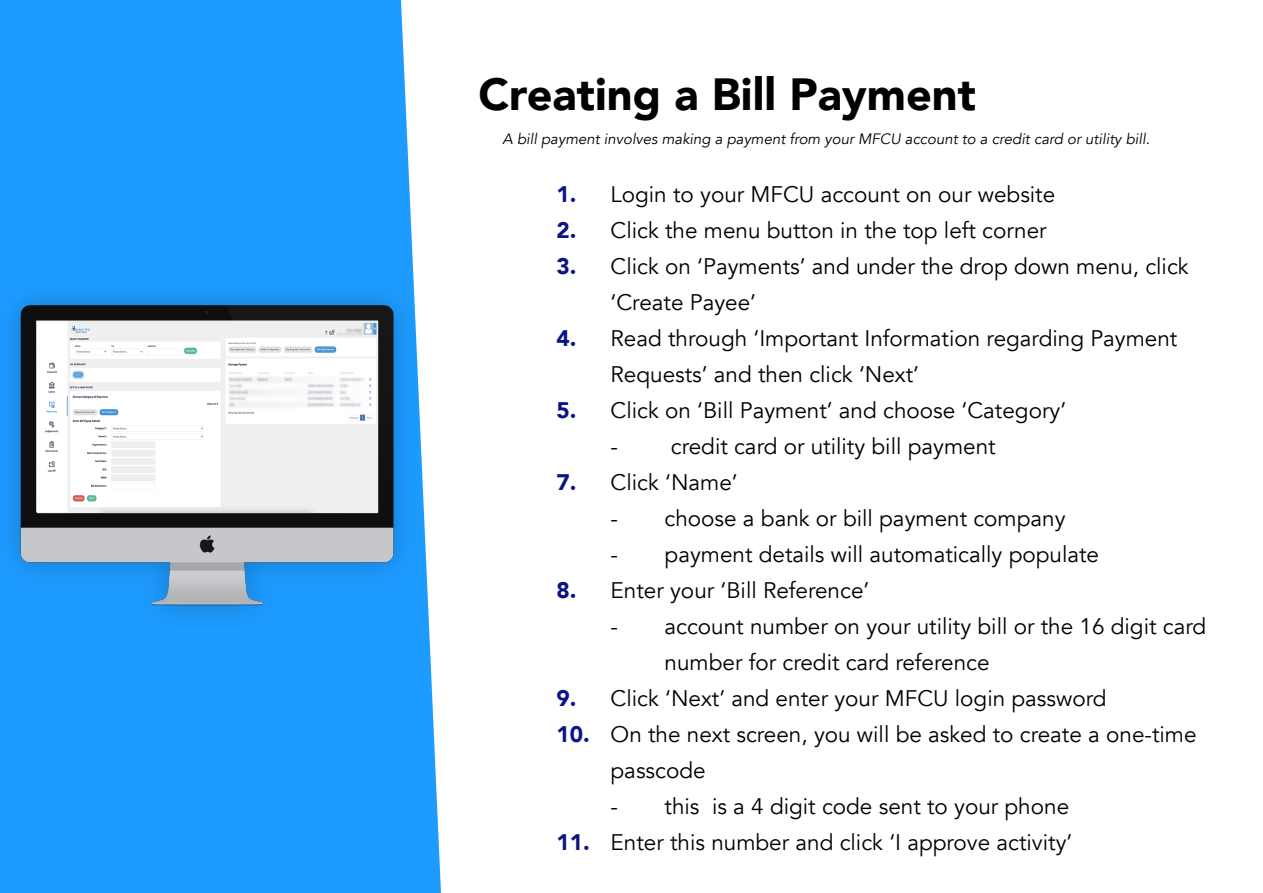
<style>
.page{position:relative;width:1263px;height:893px;background:#fff}
.page>*{position:absolute;margin:0;border:0;box-sizing:border-box;transform-origin:0 0}
.t1{font:900 45px "Avenir";color:#000}
.t2{font:22.5px/36px "Avenir";color:#000}
.t3{font:italic 15px "Avenir";color:#000}
.s1{font-weight:900;color:#0a1482}
</style>
<div class="page">
<div style="left:0;top:0;width:441px;height:893px;background:#1e9bff"></div>
<img style="left:0;top:239px;width:441px;height:418px">
<p class="t1" style="left:478px;top:56px;width:499px">Creating a Bill Payment</p>
<p class="t3" style="left:502px;top:130px;width:649px">A bill payment involves making a payment from your MFCU account to a credit card or utility bill.</p>
<p class="t2" style="left:556px;top:177px;width:500px"><span class="s1">1.</span> Login to your MFCU account on our website</p>
<p class="t2" style="left:556px;top:213px;width:492px"><span class="s1">2.</span> Click the menu button in the top left corner</p>
<p class="t2" style="left:610px;top:249px;width:580px;text-indent:-54px"><span class="s1">3.</span> Click on ‘Payments’ and under the drop down menu, click ‘Create Payee’</p>
<p class="t2" style="left:610px;top:321px;width:568px;text-indent:-54px"><span class="s1">4.</span> Read through ‘Important Information regarding Payment<br>Requests’ and then click ‘Next’</p>
<p class="t2" style="left:556px;top:393px;width:511px"><span class="s1">5.</span> Click on ‘Bill Payment’ and choose ‘Category’</p>
<p class="t2" style="left:610px;top:429px;width:387px">- credit card or utility bill payment</p>
<p class="t2" style="left:556px;top:465px;width:183px"><span class="s1">7.</span> Click ‘Name’</p>
<p class="t2" style="left:610px;top:501px;width:456px">- choose a bank or bill payment company</p>
<p class="t2" style="left:610px;top:537px;width:490px">- payment details will automatically populate</p>
<p class="t2" style="left:556px;top:573px;width:314px"><span class="s1">8.</span> Enter your ‘Bill Reference’</p>
<p class="t2" style="left:664px;top:609px;width:543px;text-indent:-54px">- account number on your utility bill or the 16 digit card number for credit card reference</p>
<p class="t2" style="left:556px;top:681px;width:551px"><span class="s1">9.</span> Click ‘Next’ and enter your MFCU login password</p>
<p class="t2" style="left:610px;top:717px;width:587px;text-indent:-54px"><span class="s1">10.</span> On the next screen, you will be asked to create a one-time passcode</p>
<p class="t2" style="left:610px;top:789px;width:460px">- this is a 4 digit code sent to your phone</p>
<p class="t2" style="left:556px;top:825px;width:517px"><span class="s1">11.</span> Enter this number and click ‘I approve activity’</p>
</div>
